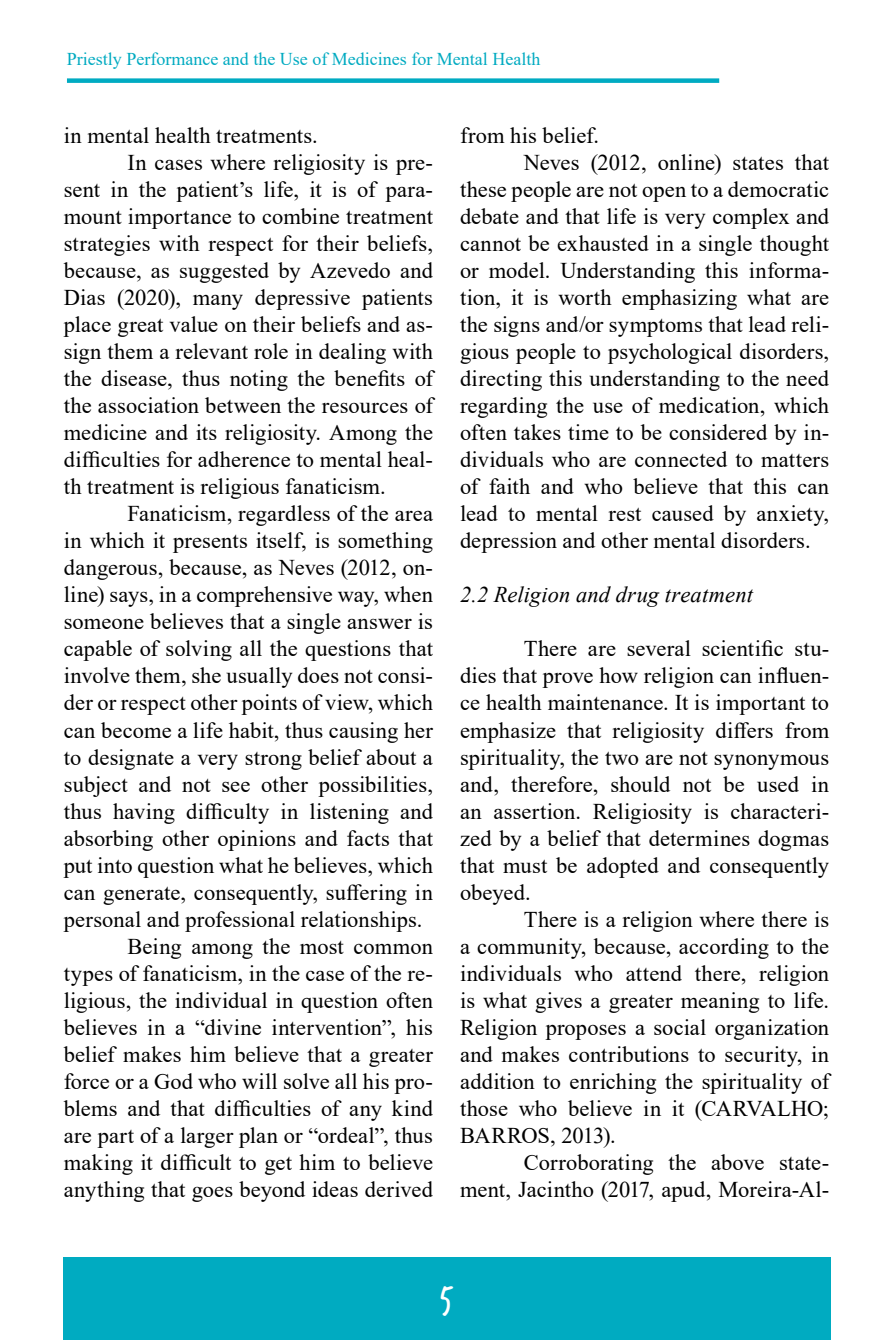
<style>
.page{position:relative;width:893px;height:1340px;background:#fff}
.page>*{position:absolute;margin:0;border:0;box-sizing:border-box;transform-origin:0 0}
.t1{font:36px "Trash Hand";color:#fff}
.t2{font:22.5px/27px "Times New Roman";letter-spacing:.005em;color:#000;text-align:justify}
.t3{font:italic 22.5px "Times New Roman";letter-spacing:.005em;color:#000}
.t4{font:18px "Times New Roman";color:#00aac1}
</style>
<div class="page">
<div style="left:63px;top:1256px;width:767px;height:83px;background:#00abc1"></div>
<div style="left:67px;top:78px;width:652px;height:5px;background:#00abc2"></div>
<p class="t4" style="left:67px;top:46px;width:475px">Priestly Performance and the Use of Medicines for Mental Health</p>
<p class="t2" style="left:64px;top:121px;width:256px">in mental health treatments.</p>
<p class="t2" style="left:64px;top:148px;width:371px;text-indent:64px">In cases where religiosity is pre&shy;sent in the patient’s life, it is of para&shy;mount importance to combine treatment strategies with respect for their beliefs, because, as suggested by Azevedo and Dias (2020), many depressive patients place great value on their beliefs and as&shy;sign them a relevant role in dealing with the disease, thus noting the benefits of the association between the resources of medicine and its religiosity. Among the difficulties for adherence to mental heal&shy;th treatment is religious fanaticism.</p>
<p class="t2" style="left:64px;top:499px;width:371px;text-indent:64px">Fanaticism, regardless of the area in which it presents itself, is something dangerous, because, as Neves (2012, on&shy;line) says, in a comprehensive way, when someone believes that a single answer is capable of solving all the questions that involve them, she usually does not consi&shy;der or respect other points of view, which can become a life habit, thus causing her to designate a very strong belief about a subject and not see other possibilities, thus having difficulty in listening and absorbing other opinions and facts that put into question what he believes, which can generate, consequently, suffering in personal and professional relationships.</p>
<p class="t2" style="left:64px;top:931px;width:371px;text-indent:64px">Being among the most common types of fanaticism, in the case of the re&shy;ligious, the individual in question often believes in a “divine intervention”, his belief makes him believe that a greater force or a God who will solve all his pro&shy;blems and that difficulties of any kind are part of a larger plan or “ordeal”, thus making it difficult to get him to believe anything that goes beyond ideas derived</p>
<p class="t2" style="left:460px;top:121px;width:141px">from his belief.</p>
<p class="t2" style="left:460px;top:148px;width:371px;text-indent:64px">Neves (2012, online) states that these people are not open to a democratic debate and that life is very complex and cannot be exhausted in a single thought or model. Understanding this informa&shy;tion, it is worth emphasizing what are the signs and/or symptoms that lead reli&shy;gious people to psychological disorders, directing this understanding to the need regarding the use of medication, which often takes time to be considered by in&shy;dividuals who are connected to matters of faith and who believe that this can lead to mental rest caused by anxiety, depression and other mental disorders.</p>
<p class="t3" style="left:460px;top:579px;width:295px">2.2 Religion and drug treatment</p>
<p class="t2" style="left:460px;top:634px;width:371px;text-indent:64px">There are several scientific stu&shy;dies that prove how religion can influen&shy;ce health maintenance. It is important to emphasize that religiosity differs from spirituality, the two are not synonymous and, therefore, should not be used in an assertion. Religiosity is characteri&shy;zed by a belief that determines dogmas that must be adopted and consequently obeyed.</p>
<p class="t2" style="left:460px;top:904px;width:371px;text-indent:64px">There is a religion where there is a community, because, according to the individuals who attend there, religion is what gives a greater meaning to life.<br>Religion proposes a social organization and makes contributions to security, in addition to enriching the spirituality of those who believe in it (CARVALHO; BARROS, 2013).</p>
<p class="t2" style="left:460px;top:1147px;width:371px;text-align:right">Corroborating the above state-<br>ment, Jacintho (2017, apud, Moreira-Al-</p>
<h1 class="t1" style="left:440px;top:1279px;width:14px">5</h1>
</div>
